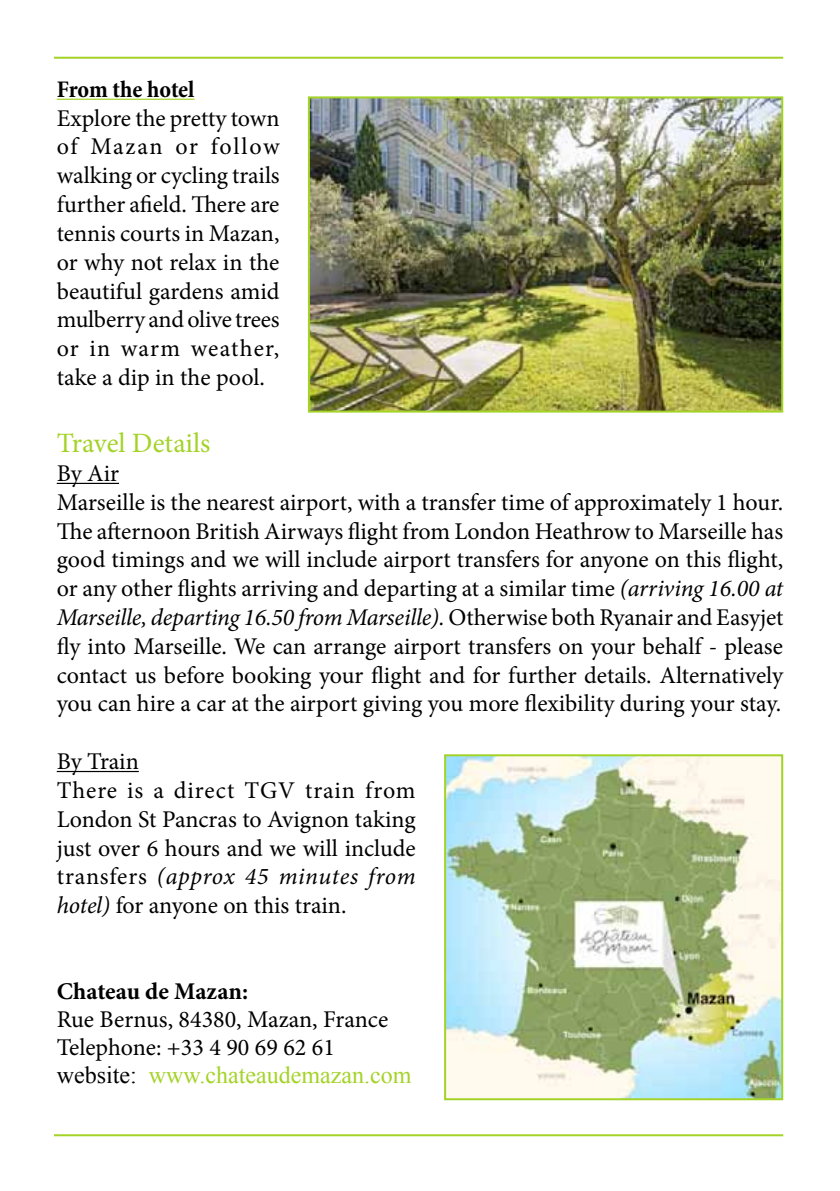
<style>
.page{position:relative;width:840px;height:1191px;background:#fff}
.page>*{position:absolute;margin:0;border:0;box-sizing:border-box;transform-origin:0 0}
.t1{font:28px "Minion Pro";letter-spacing:-.005em;color:#a4d327}
.t2{font:24px/28.8px "Minion Pro";color:#000}
.t3{font:24px "Times New Roman";color:#a4d327}
.t4{font:700 24px "Minion Pro";color:#000}
.t5{font:700 condensed 24px "Minion Pro";letter-spacing:-.01em;color:#000}
.s1{font-style:italic}
.s2{color:#000}
</style>
<div class="page">
<hr style="left:54px;top:57px;width:728px;height:2px;background:#a4d327">
<hr style="left:54px;top:1134px;width:728px;height:2px;background:#a4d327">
<hr style="left:57px;top:99px;width:137px;height:1px;background:#a4d327">
<hr style="left:57px;top:483px;width:62px;height:1px;background:#000">
<hr style="left:57px;top:771px;width:82px;height:1px;background:#000">
<img style="left:447px;top:757px;width:332px;height:340px">
<div style="left:444px;top:754px;width:338px;height:346px;border:2px solid #a4d327"></div>
<img style="left:311px;top:99px;width:468px;height:310px">
<div style="left:308px;top:96px;width:474px;height:316px;border:2px solid #a4d327"></div>
<p class="t5" style="left:57px;top:73px;width:139px">From the hotel</p>
<p class="t2" style="left:57px;top:104px;width:224px;text-align:justify">Explore the pretty town of Mazan or follow walking or cycling trails further afield. There are tennis courts in Mazan, or why not relax in the beautiful gardens amid mulberry and olive trees or in warm weather, take a dip in the pool.</p>
<p class="t1" style="left:57px;top:424px;width:155px">Travel Details</p>
<p class="t2" style="left:57px;top:459px;width:727px">By Air<br>Marseille is the nearest airport, with a transfer time of approximately 1 hour.<br>The afternoon British Airways flight from London Heathrow to Marseille has good timings and we will include airport transfers for anyone on this flight, or any other flights arriving and departing at a similar time <span class="s1">(arriving 16.00 at Marseille, departing 16.50 from Marseille).</span> Otherwise both Ryanair and Easyjet fly into Marseille. We can arrange airport transfers on your behalf - please contact us before booking your flight and for further details. Alternatively you can hire a car at the airport giving you more flexibility during your stay.</p>
<p class="t2" style="left:57px;top:747px;width:360px">By Train<br>There is a direct TGV train from<br>London St Pancras to Avignon taking just over 6 hours and we will include transfers <span class="s1">(approx 45 minutes from hotel)</span> for anyone on this train.</p>
<p class="t4" style="left:57px;top:974px;width:193px">Chateau de Mazan:</p>
<p class="t2" style="left:57px;top:1005px;width:333px;line-height:28px">Rue Bernus, 84380, Mazan, France<br>Telephone: +33 4 90 69 62 61</p>
<p class="t3" style="left:57px;top:1058px;width:356px"><span class="s2">website:</span> www.chateaudemazan.com</p>
</div>
